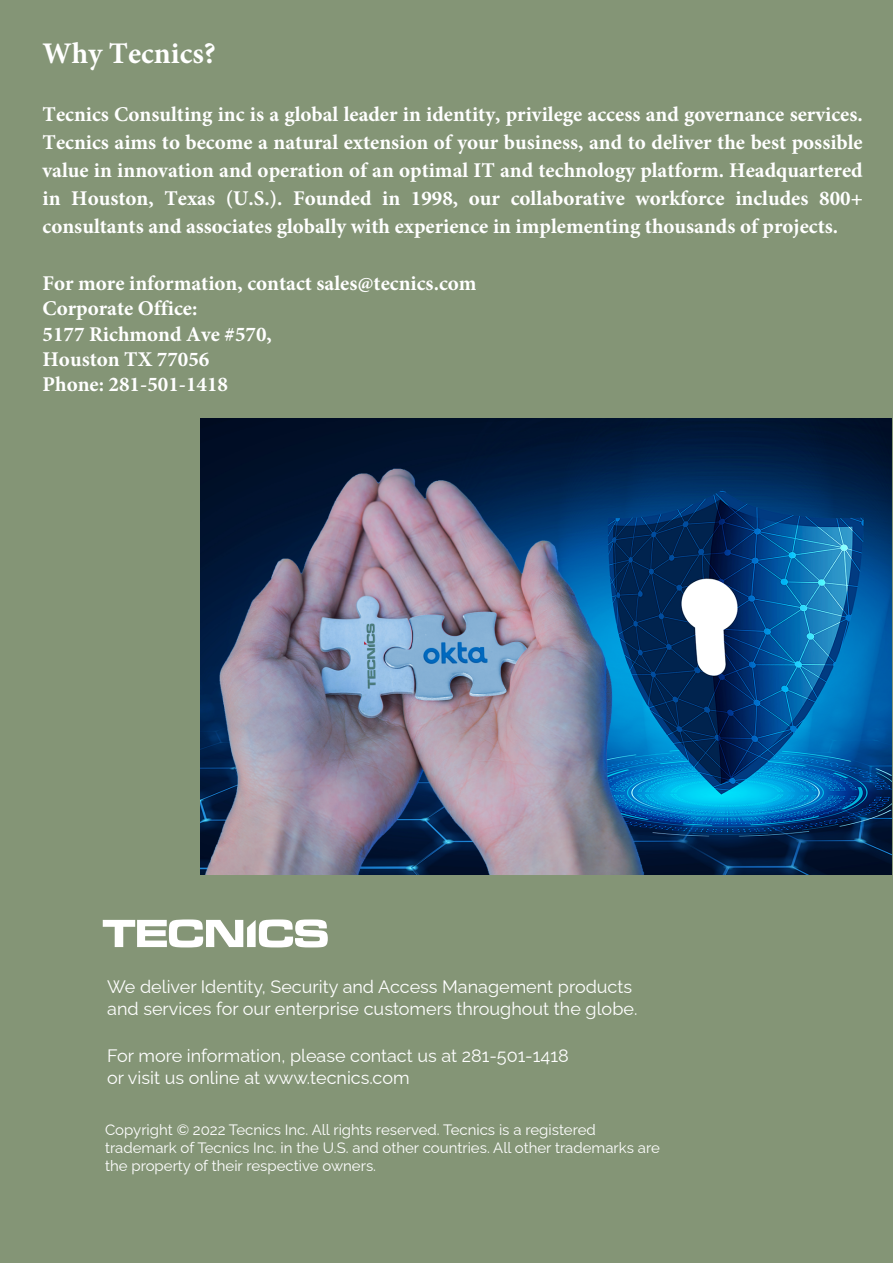
<style>
.page{position:relative;width:893px;height:1263px;background:#849576}
.page>*{position:absolute;margin:0;border:0;box-sizing:border-box;transform-origin:0 0}
.t1{font:700 30px "Minion Pro";color:#fff}
.t2{font:700 21px/27.9px "Minion Pro";color:#fff;text-align:justify}
.t3{font:18px/21.6px "Raleway";color:#fff}
.t4{font:15px/18px "Raleway";color:#fff}
</style>
<div class="page">
<svg style="left:103px;top:919px;width:225px;height:28px"></svg>
<img style="left:201px;top:419px;width:690px;height:455px">
<h1 class="t1" style="left:43px;top:36px;width:175px">Why Tecnics?</h1>
<p class="t2" style="left:43px;top:100px;width:822px">Tecnics Consulting inc is a global leader in identity, privilege access and governance services.<br>Tecnics aims to become a natural extension of your business, and to deliver the best possible value in innovation and operation of an optimal IT and technology platform. Headquartered in Houston, Texas (U.S.). Founded in 1998, our collaborative workforce includes 800+ consultants and associates globally with experience in implementing thousands of projects.</p>
<p class="t2" style="left:43px;top:270px;width:436px;line-height:25.2px;text-align:left">For more information, contact sales@tecnics.com<br>Corporate Office:<br>5177 Richmond Ave #570,<br>Houston TX 77056<br>Phone: 281-501-1418</p>
<p class="t3" style="left:107px;top:974px;width:532px">We deliver Identity, Security and Access Management products and services for our enterprise customers throughout the globe.</p>
<p class="t3" style="left:107px;top:1043px;width:463px">For more information, please contact us at 281-501-1418 or visit us online at www.tecnics.com</p>
<p class="t4" style="left:105px;top:1119px;width:556px">Copyright © 2022 Tecnics Inc. All rights reserved. Tecnics is a registered trademark of Tecnics Inc. in the U.S. and other countries. All other trademarks are the property of their respective owners.</p>
</div>
